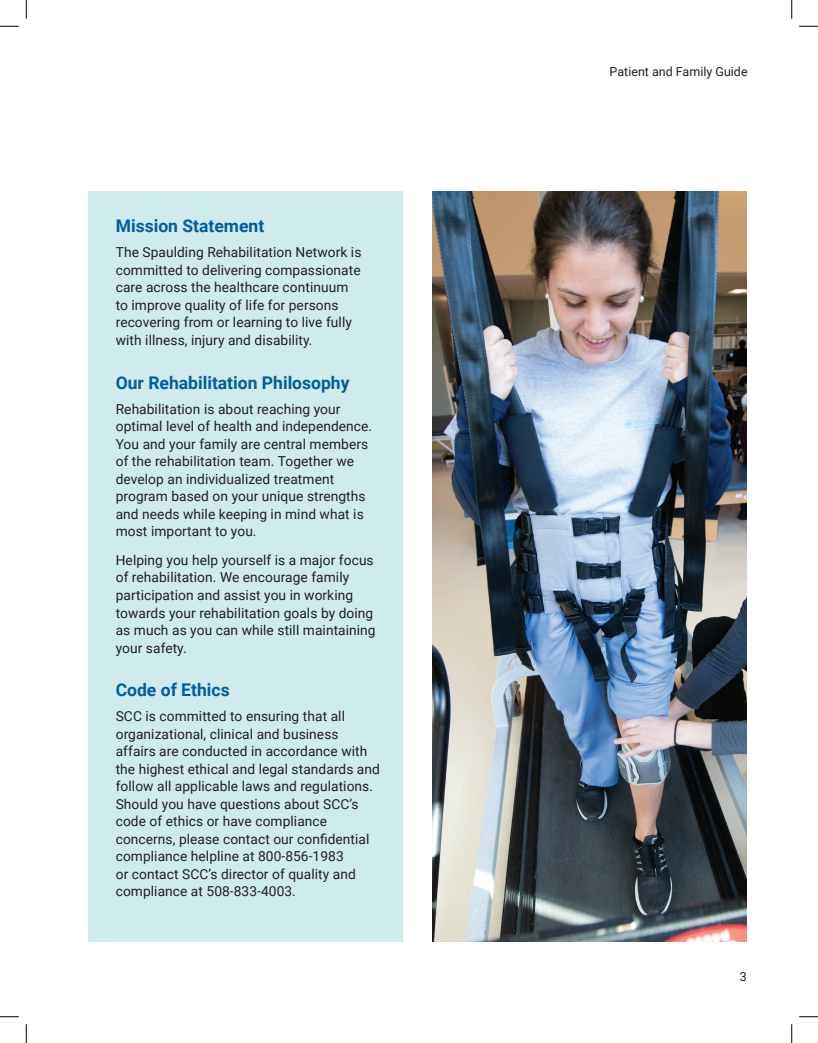
<style>
.page{position:relative;width:818px;height:1043px;background:#fff}
.page>*{position:absolute;margin:0;border:0;box-sizing:border-box;transform-origin:0 0}
.t1{font:700 17.5px "Roboto";color:#005e9e}
.t2{font:13.75px/17.5px "Roboto";letter-spacing:.005em;color:#231f20}
.t3{font:12.5px "Roboto";color:#231f20}
</style>
<div class="page">
<div style="left:88px;top:191px;width:314px;height:750px;background:#d0ebec"></div>
<img style="left:432px;top:191px;width:314px;height:750px">
<svg style="left:0;top:25px;width:19px;height:2px"></svg>
<svg style="left:799px;top:25px;width:19px;height:2px"></svg>
<svg style="left:0;top:1016px;width:19px;height:1px"></svg>
<svg style="left:799px;top:1016px;width:19px;height:1px"></svg>
<svg style="left:25px;top:0;width:2px;height:19px"></svg>
<svg style="left:25px;top:1024px;width:2px;height:18px"></svg>
<svg style="left:791px;top:0;width:1px;height:19px"></svg>
<svg style="left:791px;top:1024px;width:1px;height:18px"></svg>
<p class="t1" style="left:116px;top:214px;width:150px">Mission Statement</p>
<p class="t2" style="left:116px;top:243px;width:247px">The Spaulding Rehabilitation Network is committed to delivering compassionate care across the healthcare continuum to improve quality of life for persons recovering from or learning to live fully with illness, injury and disability.</p>
<p class="t1" style="left:116px;top:370px;width:235px">Our Rehabilitation Philosophy</p>
<p class="t2" style="left:116px;top:399px;width:256px">Rehabilitation is about reaching your optimal level of health and independence.<br>You and your family are central members of the rehabilitation team. Together we develop an individualized treatment program based on your unique strengths and needs while keeping in mind what is most important to you.</p>
<p class="t2" style="left:116px;top:551px;width:261px">Helping you help yourself is a major focus of rehabilitation. We encourage family participation and assist you in working towards your rehabilitation goals by doing as much as you can while still maintaining your safety.</p>
<p class="t1" style="left:116px;top:677px;width:115px">Code of Ethics</p>
<p class="t2" style="left:116px;top:707px;width:266px">SCC is committed to ensuring that all organizational, clinical and business affairs are conducted in accordance with the highest ethical and legal standards and follow all applicable laws and regulations.<br>Should you have questions about SCC’s code of ethics or have compliance concerns, please contact our confidential compliance helpline at 800-856-1983<br>or contact SCC’s director of quality and compliance at 508-833-4003.</p>
<p class="t3" style="left:609px;top:63px;width:139px">Patient and Family Guide</p>
<p class="t3" style="left:739px;top:967px;width:9px">3</p>
</div>
